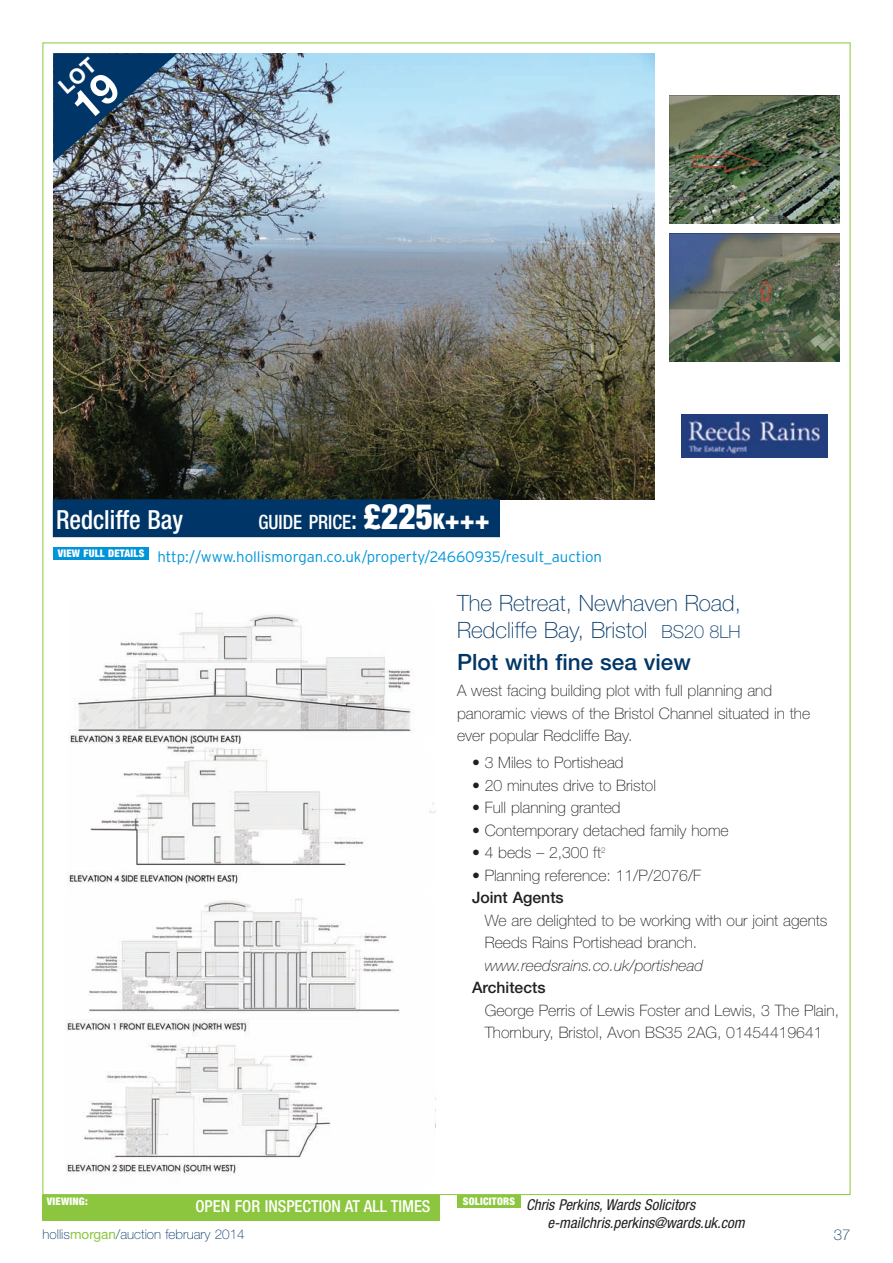
<style>
.page{position:relative;width:893px;height:1263px;background:#fff}
.page>*{position:absolute;margin:0;border:0;box-sizing:border-box;transform-origin:0 0}
.t1{font:500 condensed 26.4px "Helvetica Neue";color:#fff;scale:.95 1}
.t2{font:100 22.5px/27px "Helvetica Neue";color:#003667}
.t3{font:500 22.5px "Helvetica Neue";color:#003667}
.t4{font:500 condensed 19.8px "Helvetica Neue";color:#fff;scale:.95 1}
.t5{font:500 condensed 16.5px "Helvetica Neue";color:#fff}
.t6{font:100 15.75px/22.5px "Helvetica Neue";color:#231f20}
.t7{font:italic 100 15.75px "Helvetica Neue";color:#231f20}
.t8{font:500 15.75px "Helvetica Neue";color:#231f20}
.t9{font:300 15px "Interstate";color:#0095d9}
.t10{font:italic condensed 15px/18px "Helvetica Neue";color:#231f20}
.t11{font:100 15px "Helvetica Neue";color:#003667}
.t12{font:100 13.5px "Helvetica Neue";color:#003667}
.t13{font:900 condensed 10.5px "Helvetica Neue";letter-spacing:.025em;color:#fff}
.s1{font-size:26.4px}
.s2{font-weight:900;font-size:35.1px}
.s3{font-weight:900;font-size:21.9px}
.s4{font-weight:900;font-size:26.4px}
.s5{font-size:18px}
.s6{font-weight:400;color:#8bc63e}
</style>
<div class="page">
<div style="left:43px;top:1195px;width:396px;height:26px;background:#8bc63e"></div>
<div style="left:457px;top:1195px;width:64px;height:13px;background:#8bc63e"></div>
<img style="left:53px;top:53px;width:602px;height:447px">
<div style="left:53px;top:500px;width:446px;height:37px;background:#003667"></div>
<img style="left:68px;top:612px;width:368px;height:273px">
<img style="left:65px;top:898px;width:371px;height:277px">
<img style="left:670px;top:96px;width:170px;height:127px">
<img style="left:670px;top:234px;width:170px;height:127px">
<img style="left:682px;top:415px;width:146px;height:42px">
<div style="left:53px;top:547px;width:96px;height:13px;background:#0095d9"></div>
<img style="left:53px;top:53px;width:125px;height:109px">
<h1 class="t1" style="left:56px;top:510px;width:135px">Redcliffe Bay</h1>
<p class="t4" style="left:258px;top:515px;width:245px">GUIDE PRICE<span class="s1">:</span> <span class="s2">£225</span><span class="s3">K</span><span class="s4">+++</span></p>
<p class="t9" style="left:58px;top:551px;width:546px"><sup>VIEW</sup> <sup>FULL</sup> <sup>DETAILS</sup> http://www.hollismorgan.co.uk/property/24660935/result_auction</p>
<h2 class="t2" style="left:457px;top:592px;width:285px">The Retreat, Newhaven Road,<br>Redcliffe Bay, Bristol <span class="s5">BS20 8LH</span></h2>
<h2 class="t3" style="left:457px;top:654px;width:235px">Plot with fine sea view</h2>
<p class="t6" style="left:457px;top:681px;width:355px">A west facing building plot with full planning and panoramic views of the Bristol Channel situated in the ever popular Redcliffe Bay.</p>
<p class="t6" style="left:472px;top:753px;width:153px">• 3 Miles to Portishead</p>
<p class="t6" style="left:472px;top:775px;width:185px">• 20 minutes drive to Bristol</p>
<p class="t6" style="left:472px;top:798px;width:150px">• Full planning granted</p>
<p class="t6" style="left:472px;top:820px;width:258px">• Contemporary detached family home</p>
<p class="t6" style="left:472px;top:843px;width:135px">• 4 beds – 2,300 ft<sup>2</sup></p>
<p class="t6" style="left:472px;top:865px;width:231px">• Planning reference: 11/P/2076/F</p>
<p class="t8" style="left:472px;top:892px;width:93px">Joint Agents</p>
<p class="t6" style="left:485px;top:910px;width:344px">We are delighted to be working with our joint agents<br>Reeds Rains Portishead branch.</p>
<p class="t7" style="left:485px;top:959px;width:220px">www.reedsrains.co.uk/portishead</p>
<p class="t8" style="left:472px;top:982px;width:75px">Architects</p>
<p class="t6" style="left:485px;top:1000px;width:356px">George Perris of Lewis Foster and Lewis, 3 The Plain,<br>Thornbury, Bristol, Avon BS35 2AG, 01454419641</p>
<p class="t13" style="left:463px;top:1197px;width:54px">SOLICITORS</p>
<p class="t13" style="left:47px;top:1197px;width:43px">VIEWING:</p>
<p class="t10" style="left:547px;top:1197px;width:202px;text-indent:-21px">Chris Perkins, Wards Solicitors e-mailchris.perkins@wards.uk.com</p>
<p class="t5" style="left:195px;top:1200px;width:237px">OPEN FOR INSPECTION AT ALL TIMES</p>
<p class="t12" style="left:43px;top:1229px;width:204px">hollis<span class="s6">morgan</span>/auction february 2014</p>
<p class="t11" style="left:834px;top:1229px;width:18px">37</p>
</div>
